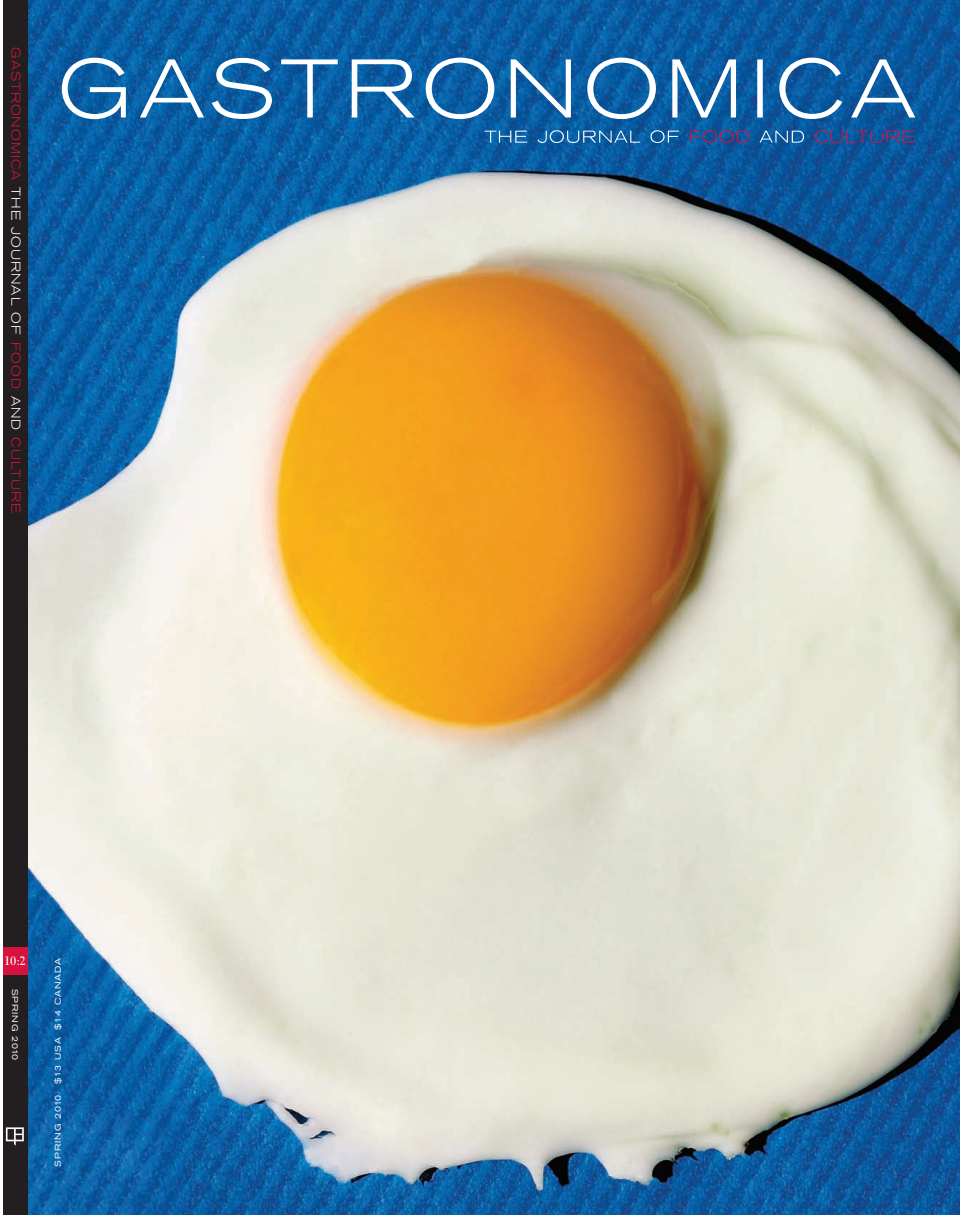
<style>
.page{position:relative;width:962px;height:1215px;background:#fff}
.page>*{position:absolute;margin:0;border:0;box-sizing:border-box;transform-origin:0 0}
.t1{font:300 expanded 12.75px "Akzidenz Grotesk BE";letter-spacing:.075em;color:#d7123e}
.t2{font:700 12px "Electra LH";color:#fff}
.t3{font:expanded 8.25px "Akzidenz Grotesk BE";letter-spacing:.1em;color:#fff}
.s1{color:#fff}
</style>
<div class="page">
<img style="left:28px;top:0;width:931px;height:1215px">
<div style="left:0;top:0;width:28px;height:1215px;background:#231f20"></div>
<div style="left:2px;top:947px;width:26px;height:28px;background:#d7123e"></div>
<hr style="left:0;top:0;width:2px;height:1215px;background:#fff">
<svg style="left:6px;top:1127px;width:18px;height:19px"></svg>
<svg style="left:484px;top:130px;width:195px;height:13px;background:#3276b0"></svg>
<svg style="left:690px;top:130px;width:59px;height:13px"></svg>
<svg style="left:759px;top:131px;width:45px;height:12px"></svg>
<svg style="left:814px;top:130px;width:101px;height:13px"></svg>
<svg style="left:62px;top:58px;width:853px;height:61px"></svg>
<p class="t1" style="left:20px;top:47px;width:468px;rotate:90deg">GASTRONOMICA <span class="s1">THE JOURNAL OF</span> FOOD <span class="s1">AND</span> CULTURE</p>
<p class="t2" style="left:4px;top:956px;width:23px">10:2</p>
<p class="t3" style="left:18px;top:989px;width:73px;rotate:90deg">SPRING 2010</p>
<p class="t3" style="left:55px;top:1084px;width:127px;rotate:-90deg">$13 USA $14 CANADA</p>
<p class="t3" style="left:55px;top:1167px;width:73px;rotate:-90deg">SPRING 2010</p>
</div>
